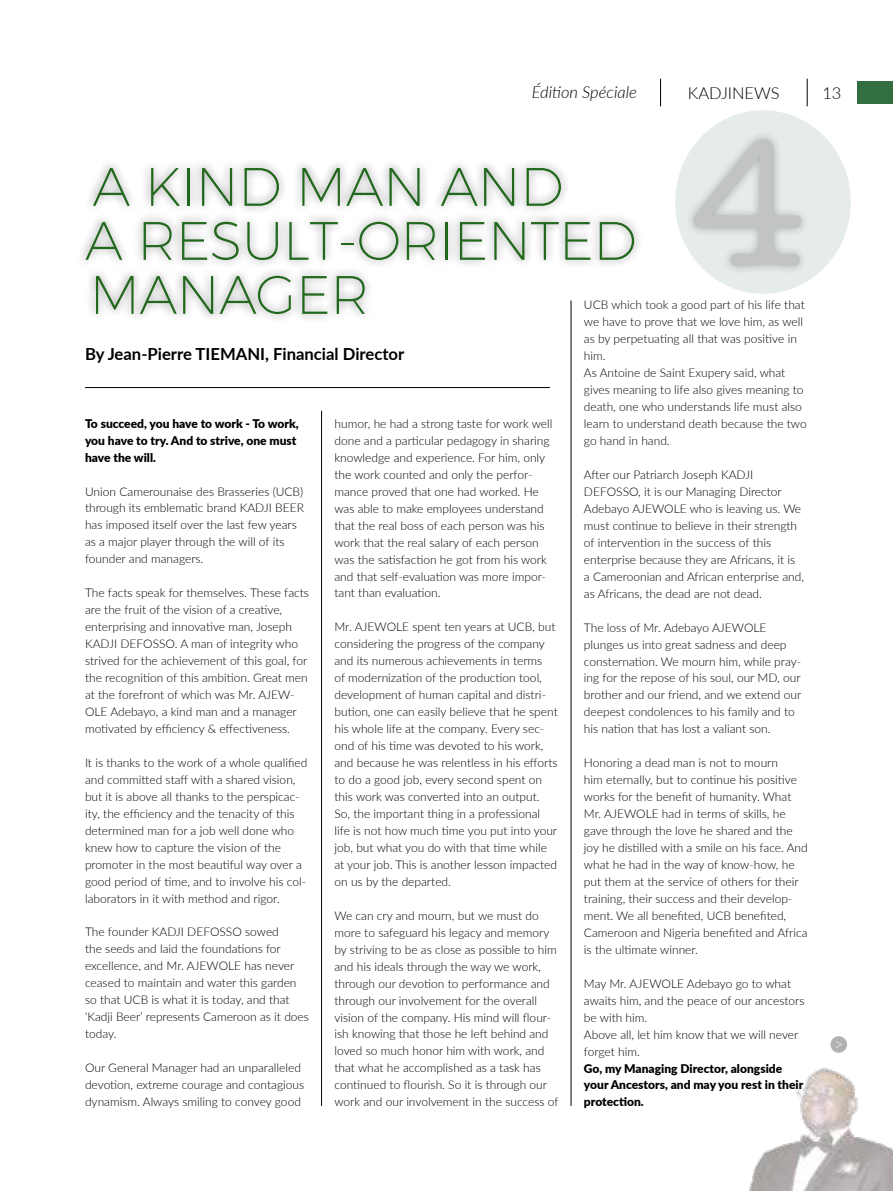
<style>
.page{position:relative;width:893px;height:1191px;background:#fff}
.page>*{position:absolute;margin:0;border:0;box-sizing:border-box;transform-origin:0 0}
.t1{font:200 54px/54px "Montserrat";letter-spacing:-.01em;color:#22681c}
.t2{font:700 16.65px "Lato";color:#000}
.t3{font:italic 300 16.5px "Lato";color:#000}
.t4{font:300 16.5px "Lato";color:#000}
.t5{font:300 12px/17px "Lato";color:#000}
.t6{font:900 12px/17px "Lato";color:#000}
</style>
<div class="page">
<img style="left:749px;top:1036px;width:144px;height:155px">
<svg style="left:660px;top:79px;width:1px;height:27px"></svg>
<svg style="left:807px;top:79px;width:1px;height:27px"></svg>
<div style="left:857px;top:81px;width:36px;height:22px;background:#326e40"></div>
<div style="left:77px;top:158px;width:566px;height:165px;background:#000;opacity:.55"></div>
<hr style="left:85px;top:387px;width:465px;height:1px;background:#000">
<div style="left:830px;top:1036px;width:17px;height:16px;background:#b1b2b3;border-radius:50%"></div>
<svg style="left:836px;top:1041px;width:6px;height:7px"></svg>
<hr style="left:321px;top:411px;width:1px;height:695px;background:#000">
<hr style="left:571px;top:300px;width:1px;height:806px;background:#000">
<div style="left:675px;top:110px;width:176px;height:184px;background:#e6ede8;border-radius:50%"></div>
<div style="left:685px;top:130px;width:126px;height:146px;background:#000;opacity:.55"></div>
<h3 class="t3" style="left:532px;top:81px;width:107px">Édition Spéciale</h3>
<h3 class="t4" style="left:688px;top:82px;width:93px">KADJINEWS</h3>
<h3 class="t4" style="left:822px;top:81px;width:21px">13</h3>
<h1 class="t1" style="left:85px;top:159px;width:553px">A KIND MAN AND<br>A RESULT-ORIENTED<br>MANAGER</h1>
<h2 class="t2" style="left:85px;top:342px;width:321px">By Jean-Pierre TIEMANI, Financial Director</h2>
<p class="t5" style="left:584px;top:296px;width:224px">UCB which took a good part of his life that we have to prove that we love him, as well as by perpetuating all that was positive in him.<br>As Antoine de Saint Exupery said, what gives meaning to life also gives meaning to death, one who understands life must also learn to understand death because the two go hand in hand.</p>
<p class="t5" style="left:584px;top:466px;width:222px">After our Patriarch Joseph KADJI DEFOSSO, it is our Managing Director Adebayo AJEWOLE who is leaving us. We must continue to believe in their strength of intervention in the success of this enterprise because they are Africans, it is<br>a Cameroonian and African enterprise and, as Africans, the dead are not dead.</p>
<p class="t5" style="left:584px;top:618px;width:219px">The loss of Mr. Adebayo AJEWOLE plunges us into great sadness and deep consternation. We mourn him, while pray&shy;ing for the repose of his soul, our MD, our brother and our friend, and we extend our deepest condolences to his family and to his nation that has lost a valiant son.</p>
<p class="t5" style="left:584px;top:754px;width:225px">Honoring a dead man is not to mourn<br>him eternally, but to continue his positive works for the benefit of humanity. What Mr. AJEWOLE had in terms of skills, he gave through the love he shared and the joy he distilled with a smile on his face. And what he had in the way of know-how, he put them at the service of others for their training, their success and their develop&shy;ment. We all benefited, UCB benefited, Cameroon and Nigeria benefited and Africa is the ultimate winner.</p>
<p class="t5" style="left:584px;top:974px;width:222px">May Mr. AJEWOLE Adebayo go to what awaits him, and the peace of our ancestors be with him.<br>Above all, let him know that we will never forget him.</p>
<p class="t6" style="left:584px;top:1059px;width:221px">Go, my Managing Director, alongside your Ancestors, and may you rest in their protection.</p>
<p class="t6" style="left:85px;top:414px;width:215px">To succeed, you have to work - To work, you have to try. And to strive, one must have the will.</p>
<p class="t5" style="left:85px;top:482px;width:220px">Union Camerounaise des Brasseries (UCB) through its emblematic brand KADJI BEER has imposed itself over the last few years as a major player through the will of its founder and managers.</p>
<p class="t5" style="left:85px;top:584px;width:225px">The facts speak for themselves. These facts are the fruit of the vision of a creative, enterprising and innovative man, Joseph KADJI DEFOSSO. A man of integrity who strived for the achievement of this goal, for the recognition of this ambition. Great men at the forefront of which was Mr. AJEW-OLE Adebayo, a kind man and a manager motivated by efficiency &amp; effectiveness.</p>
<p class="t5" style="left:85px;top:753px;width:224px">It is thanks to the work of a whole qualified and committed staff with a shared vision, but it is above all thanks to the perspicac&shy;ity, the efficiency and the tenacity of this determined man for a job well done who knew how to capture the vision of the promoter in the most beautiful way over a good period of time, and to involve his col&shy;laborators in it with method and rigor.</p>
<p class="t5" style="left:85px;top:923px;width:225px">The founder KADJI DEFOSSO sowed<br>the seeds and laid the foundations for excellence, and Mr. AJEWOLE has never ceased to maintain and water this garden so that UCB is what it is today, and that ‘Kadji Beer’ represents Cameroon as it does today.</p>
<p class="t5" style="left:85px;top:1059px;width:221px">Our General Manager had an unparalleled devotion, extreme courage and contagious dynamism. Always smiling to convey good</p>
<p class="t5" style="left:334px;top:414px;width:220px">humor, he had a strong taste for work well done and a particular pedagogy in sharing knowledge and experience. For him, only the work counted and only the perfor&shy;mance proved that one had worked. He was able to make employees understand that the real boss of each person was his work that the real salary of each person was the satisfaction he got from his work and that self-evaluation was more impor&shy;tant than evaluation.</p>
<p class="t5" style="left:334px;top:618px;width:225px">Mr. AJEWOLE spent ten years at UCB, but considering the progress of the company and its numerous achievements in terms<br>of modernization of the production tool, development of human capital and distri&shy;bution, one can easily believe that he spent his whole life at the company. Every sec&shy;ond of his time was devoted to his work, and because he was relentless in his efforts to do a good job, every second spent on this work was converted into an output.<br>So, the important thing in a professional life is not how much time you put into your job, but what you do with that time while at your job. This is another lesson impacted on us by the departed.</p>
<p class="t5" style="left:334px;top:906px;width:226px">We can cry and mourn, but we must do more to safeguard his legacy and memory by striving to be as close as possible to him and his ideals through the way we work, through our devotion to performance and through our involvement for the overall vision of the company. His mind will flour&shy;ish knowing that those he left behind and loved so much honor him with work, and that what he accomplished as a task has continued to flourish. So it is through our work and our involvement in the success of</p>
</div>
